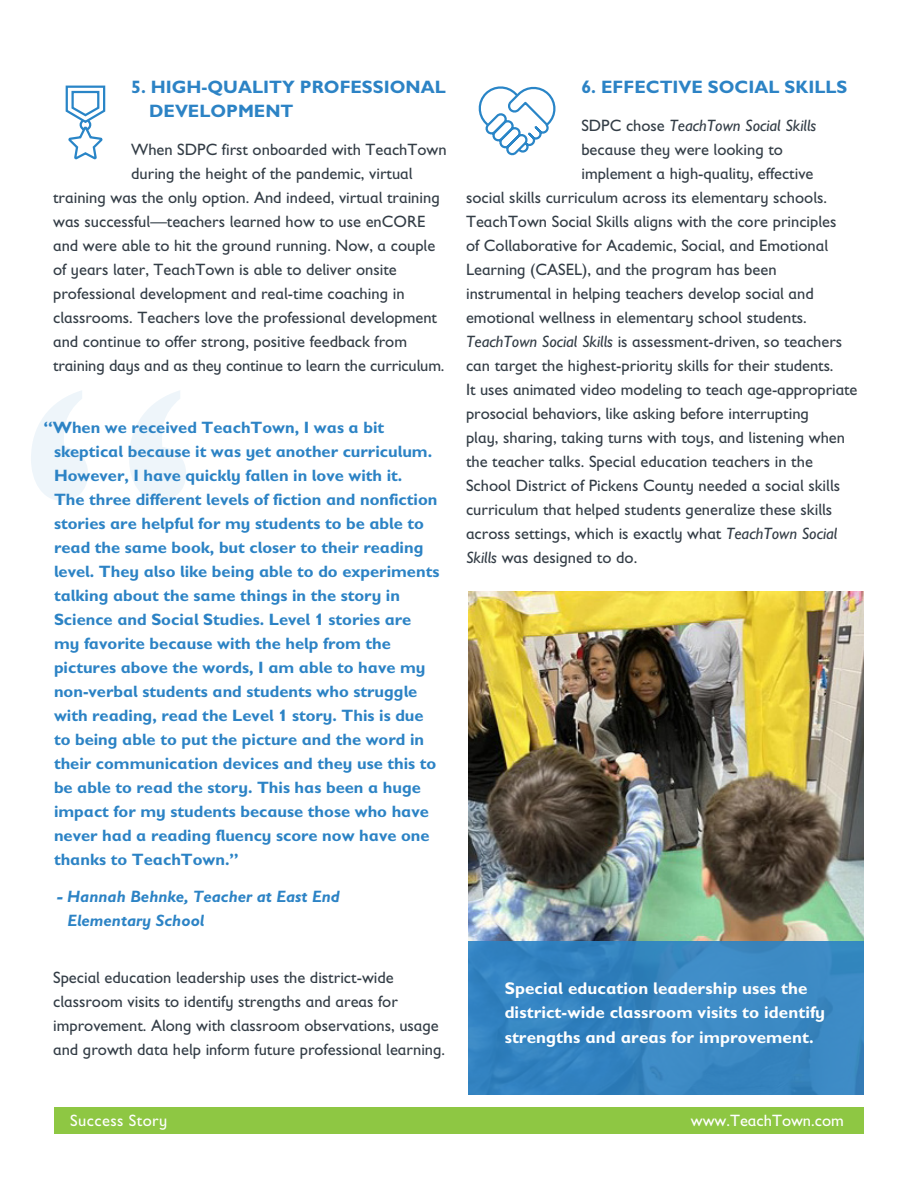
<style>
.page{position:relative;width:918px;height:1188px;background:#fff}
.page>*{position:absolute;margin:0;border:0;box-sizing:border-box;transform-origin:0 0}
.t1{font:450px "SW Gill Sans Sch Bk";color:#2c83c5}
.Paragraph_Style_1{font:700 18px/24px "SW Gill Sans Sch Bk";color:#2c83c5}
.Paragraph_Style_1-2{font:700 16.95px/24.8px "SW Gill Sans Sch Bk";letter-spacing:.005em;color:#fff}
.Paragraph_Style_1-3{font:16.5px/24px "SW Gill Sans Sch Bk";color:#333d46}
.Paragraph_Style_1-4{font:700 16.5px/24px "SW Gill Sans Sch Bk";color:#2c83c5}
.Paragraph_Style_1-5{font:italic 700 16.5px/24px "SW Gill Sans Sch Bk";color:#2c83c5}
.Paragraph_Style_1-6{font:italic 16.5px "SW Gill Sans Sch Bk";color:#333d46}
.t2{font:16.5px "SW Gill Sans Sch Bk";color:#fff}
.t3{font:16.5px "SW Gill Sans Sch Bk";letter-spacing:.025em;color:#fff}
.s1{font-style:normal}
.s2{font-style:italic}
</style>
<div class="page">
<div style="left:54px;top:1107px;width:810px;height:27px;background:#8ec743"></div>
<img style="left:468px;top:591px;width:395px;height:350px">
<div style="left:468px;top:941px;width:396px;height:153px;background:#3786c3"></div>
<svg style="left:65px;top:85px;width:41px;height:75px"></svg>
<svg style="left:478px;top:86px;width:78px;height:70px"></svg>
<p class="Paragraph_Style_1" style="left:149px;top:75px;width:298px;text-indent:-18px">5. HIGH-QUALITY PROFESSIONAL<br>DEVELOPMENT</p>
<p class="Paragraph_Style_1-3" style="left:131px;top:137px;width:317px">When SDPC first onboarded with TeachTown</p>
<p class="Paragraph_Style_1-3" style="left:131px;top:161px;width:283px">during the height of the pandemic, virtual</p>
<p class="Paragraph_Style_1-3" style="left:53px;top:185px;width:388px">training was the only option. And indeed, virtual training</p>
<p class="Paragraph_Style_1-3" style="left:53px;top:209px;width:374px">was successful—teachers learned how to use enCORE</p>
<p class="Paragraph_Style_1-3" style="left:53px;top:233px;width:384px">and were able to hit the ground running. Now, a couple</p>
<p class="Paragraph_Style_1-3" style="left:53px;top:257px;width:345px">of years later, TeachTown is able to deliver onsite</p>
<p class="Paragraph_Style_1-3" style="left:53px;top:281px;width:353px">professional development and real-time coaching in</p>
<p class="Paragraph_Style_1-3" style="left:53px;top:305px;width:385px">classrooms. Teachers love the professional development</p>
<p class="Paragraph_Style_1-3" style="left:53px;top:329px;width:355px">and continue to offer strong, positive feedback from</p>
<p class="Paragraph_Style_1-3" style="left:53px;top:353px;width:393px">training days and as they continue to learn the curriculum.</p>
<h1 class="t1" style="left:12px;top:291px;width:194px">“</h1>
<p class="Paragraph_Style_1-4" style="left:54px;top:415px;width:387px;text-indent:-10px">“When we received TeachTown, I was a bit skeptical because it was yet another curriculum.<br>However, I have quickly fallen in love with it.<br>The three different levels of fiction and nonfiction stories are helpful for my students to be able to read the same book, but closer to their reading level. They also like being able to do experiments talking about the same things in the story in Science and Social Studies. Level 1 stories are my favorite because with the help from the pictures above the words, I am able to have my non-verbal students and students who struggle with reading, read the Level 1 story. This is due to being able to put the picture and the word in their communication devices and they use this to be able to read the story. This has been a huge impact for my students because those who have never had a reading fluency score now have one thanks to TeachTown.”</p>
<p class="Paragraph_Style_1-5" style="left:68px;top:885px;width:274px;text-indent:-10px">- Hannah Behnke, Teacher at East End<br>Elementary School</p>
<p class="Paragraph_Style_1-3" style="left:53px;top:965px;width:394px">Special education leadership uses the district-wide classroom visits to identify strengths and areas for improvement. Along with classroom observations, usage and growth data help inform future professional learning.</p>
<p class="Paragraph_Style_1" style="left:581px;top:75px;width:268px">6. EFFECTIVE SOCIAL SKILLS</p>
<p class="Paragraph_Style_1-6" style="left:581px;top:116px;width:237px"><span class="s1">SDPC chose</span> TeachTown Social Skills</p>
<p class="Paragraph_Style_1-3" style="left:581px;top:137px;width:203px">because they were looking to</p>
<p class="Paragraph_Style_1-3" style="left:581px;top:161px;width:234px">implement a high-quality, effective</p>
<p class="Paragraph_Style_1-3" style="left:466px;top:185px;width:363px">social skills curriculum across its elementary schools.</p>
<p class="Paragraph_Style_1-3" style="left:466px;top:209px;width:372px">TeachTown Social Skills aligns with the core principles</p>
<p class="Paragraph_Style_1-3" style="left:466px;top:233px;width:364px">of Collaborative for Academic, Social, and Emotional</p>
<p class="Paragraph_Style_1-3" style="left:466px;top:257px;width:312px">Learning (CASEL), and the program has been</p>
<p class="Paragraph_Style_1-3" style="left:466px;top:281px;width:349px">instrumental in helping teachers develop social and</p>
<p class="Paragraph_Style_1-3" style="left:466px;top:305px;width:342px">emotional wellness in elementary school students.</p>
<p class="Paragraph_Style_1-3" style="left:466px;top:329px;width:378px"><span class="s2">TeachTown Social Skills</span> is assessment-driven, so teachers</p>
<p class="Paragraph_Style_1-3" style="left:466px;top:353px;width:369px">can target the highest-priority skills for their students.</p>
<p class="Paragraph_Style_1-3" style="left:466px;top:377px;width:393px">It uses animated video modeling to teach age-appropriate</p>
<p class="Paragraph_Style_1-3" style="left:466px;top:401px;width:344px">prosocial behaviors, like asking before interrupting</p>
<p class="Paragraph_Style_1-3" style="left:466px;top:425px;width:381px">play, sharing, taking turns with toys, and listening when</p>
<p class="Paragraph_Style_1-3" style="left:466px;top:449px;width:348px">the teacher talks. Special education teachers in the</p>
<p class="Paragraph_Style_1-3" style="left:466px;top:473px;width:376px">School District of Pickens County needed a social skills</p>
<p class="Paragraph_Style_1-3" style="left:466px;top:497px;width:368px">curriculum that helped students generalize these skills</p>
<p class="Paragraph_Style_1-3" style="left:466px;top:521px;width:373px">across settings, which is exactly what <span class="s2">TeachTown Social</span></p>
<p class="Paragraph_Style_1-3" style="left:466px;top:545px;width:173px"><span class="s2">Skills</span> was designed to do.</p>
<p class="Paragraph_Style_1-2" style="left:505px;top:975px;width:322px">Special education leadership uses the district-wide classroom visits to identify strengths and areas for improvement.</p>
<p class="t3" style="left:70px;top:1111px;width:99px">Success Story</p>
<p class="t2" style="left:691px;top:1111px;width:154px">www.TeachTown.com</p>
</div>
